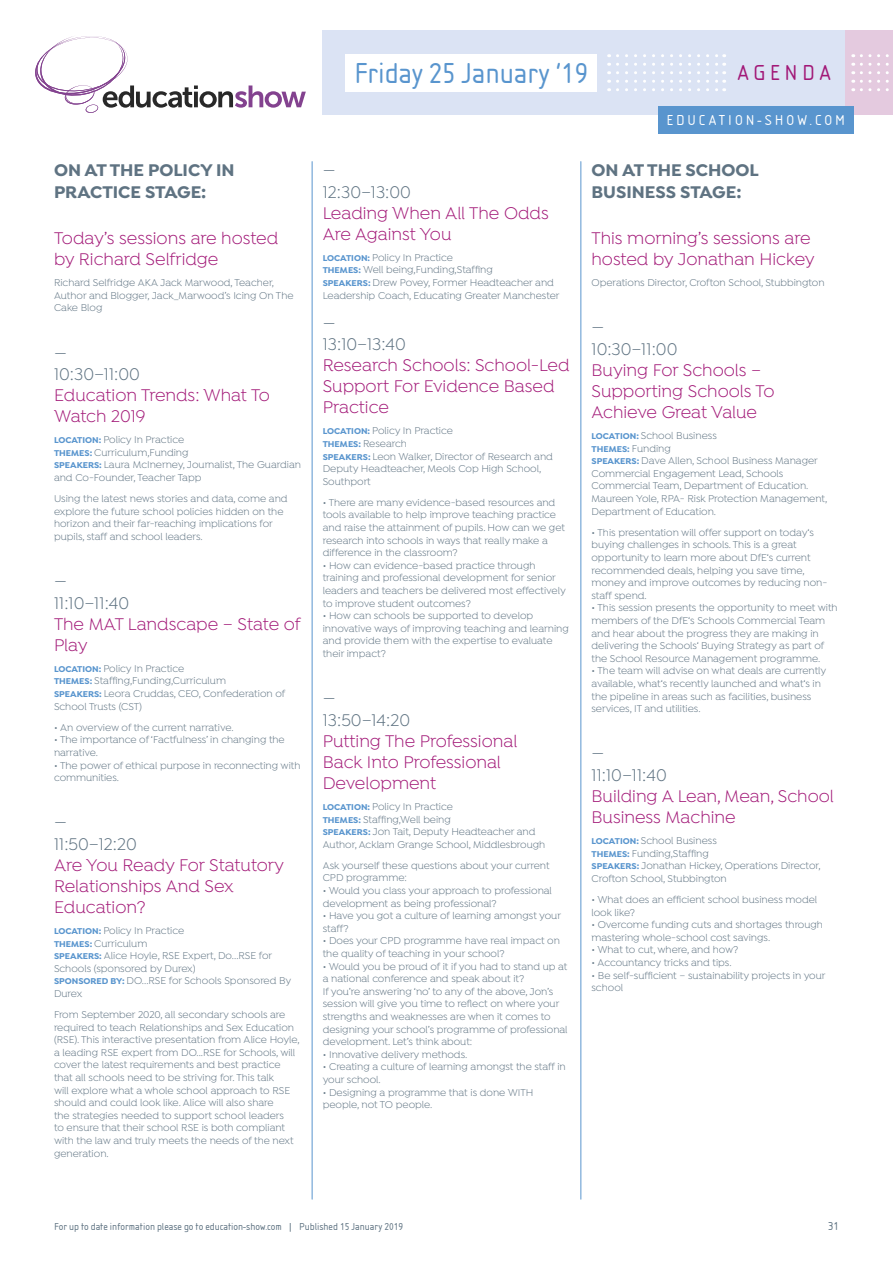
<style>
.page{position:relative;width:893px;height:1263px;background:#fff}
.page>*{position:absolute;margin:0;border:0;box-sizing:border-box;transform-origin:0 0}
.t1{font:30px "Isonorm D";color:#5995ce}
.t2{font:22.5px "Isonorm D";letter-spacing:.2em;color:#a21877}
.t3{font:18px/21px "Isidora";color:#a21877}
.t4{font:18px/21.6px "Isidora";color:#5f7382}
.t5{font:700 18px/21.6px "Isidora";color:#5f7382}
.t6{font:15px "Isonorm D";letter-spacing:.2em;color:#fff}
.t7{font:12px "Isonorm D";color:#5f7382}
.t8{font:10.5px/12.6px "Isidora";color:#5f7382}
.t9{font:10.5px "Isonorm D";color:#5f7382}
.t10{font:700 9px "Isidora";color:#5995ce}
.s1{font-weight:700;font-size:9px;color:#5995ce}
.s2{font-weight:400;font-size:10.5px;color:#5f7382}
</style>
<div class="page">
<hr style="left:312px;top:162px;width:1px;height:1037px;background:#5995ce">
<hr style="left:580px;top:162px;width:1px;height:1037px;background:#5995ce">
<div style="left:845px;top:31px;width:48px;height:84px;background:#e4cadf"></div>
<svg style="left:861px;top:54px;width:28px;height:3px"></svg>
<svg style="left:861px;top:63px;width:28px;height:11px"></svg>
<svg style="left:861px;top:80px;width:28px;height:11px"></svg>
<div style="left:323px;top:31px;width:522px;height:84px;background:#dbe3f4"></div>
<svg style="left:607px;top:54px;width:118px;height:3px"></svg>
<svg style="left:607px;top:63px;width:118px;height:11px"></svg>
<svg style="left:607px;top:80px;width:118px;height:11px"></svg>
<svg style="left:35px;top:36px;width:271px;height:77px"></svg>
<div style="left:345px;top:54px;width:252px;height:37px;background:#fff"></div>
<div style="left:658px;top:106px;width:196px;height:27px;background:#5995ce"></div>
<h3 class="t5" style="left:54px;top:160px;width:182px">ON AT THE POLICY IN<br>PRACTICE STAGE:</h3>
<h3 class="t3" style="left:54px;top:229px;width:226px">Today’s sessions are hosted by Richard Selfridge</h3>
<p class="t8" style="left:54px;top:277px;width:241px">Richard Selfridge AKA Jack Marwood, Teacher,<br>Author and Blogger, Jack_Marwood’s Icing On The<br>Cake Blog</p>
<h3 class="t4" style="left:54px;top:343px;width:87px">—<br>10:30–11:00</h3>
<h3 class="t3" style="left:54px;top:386px;width:218px">Education Trends: What To<br>Watch 2019</h3>
<p class="t8" style="left:54px;top:434px;width:248px"><span class="s1">LOCATION:</span> Policy In Practice<br><span class="s1">THEMES:</span> Curriculum,Funding<br><span class="s1">SPEAKERS:</span> Laura McInerney, Journalist, The Guardian and Co-Founder, Teacher Tapp</p>
<p class="t8" style="left:54px;top:493px;width:235px">Using the latest news stories and data, come and explore the future school policies hidden on the horizon and their far-reaching implications for pupils, staff and school leaders.</p>
<h3 class="t4" style="left:54px;top:571px;width:77px">—<br>11:10–11:40</h3>
<h3 class="t3" style="left:54px;top:614px;width:248px">The MAT Landscape – State of<br>Play</h3>
<p class="t8" style="left:54px;top:663px;width:233px"><span class="s1">LOCATION:</span> Policy In Practice<br><span class="s1">THEMES:</span> Staffing,Funding,Curriculum<br><span class="s1">SPEAKERS:</span> Leora Cruddas, CEO, Confederation of School Trusts (CST)</p>
<p class="t8" style="left:54px;top:722px;width:181px">• An overview of the current narrative.</p>
<p class="t8" style="left:54px;top:734px;width:232px">• The importance of ‘Factfulness’ in changing the narrative.</p>
<p class="t8" style="left:54px;top:759px;width:248px">• The power of ethical purpose in reconnecting with communities.</p>
<h3 class="t4" style="left:54px;top:813px;width:84px">—<br>11:50–12:20</h3>
<h3 class="t3" style="left:54px;top:855px;width:231px">Are You Ready For Statutory<br>Relationships And Sex<br>Education?</h3>
<p class="t8" style="left:54px;top:925px;width:239px"><span class="s1">LOCATION:</span> Policy In Practice<br><span class="s1">THEMES:</span> Curriculum<br><span class="s1">SPEAKERS:</span> Alice Hoyle, RSE Expert, Do...RSE for<br>Schools (sponsored by Durex)<br><span class="s1">SPONSORED BY:</span> DO...RSE for Schools Sponsored By<br>Durex</p>
<p class="t8" style="left:54px;top:1009px;width:247px">From September 2020, all secondary schools are required to teach Relationships and Sex Education (RSE). This interactive presentation from Alice Hoyle, a leading RSE expert from DO...RSE for Schools, will cover the latest requirements and best practice that all schools need to be striving for. This talk<br>will explore what a whole school approach to RSE should and could look like. Alice will also share<br>the strategies needed to support school leaders<br>to ensure that their school RSE is both compliant with the law and truly meets the needs of the next generation.</p>
<h1 class="t1" style="left:354px;top:56px;width:236px">Friday 25 January ‘19</h1>
<h2 class="t2" style="left:737px;top:60px;width:95px">AGENDA</h2>
<h3 class="t6" style="left:666px;top:111px;width:180px">EDUCATION-SHOW.COM</h3>
<h3 class="t4" style="left:323px;top:160px;width:90px">—<br>12:30–13:00</h3>
<h3 class="t3" style="left:323px;top:203px;width:228px">Leading When All The Odds<br>Are Against You</h3>
<p class="t8" style="left:323px;top:252px;width:238px"><span class="s1">LOCATION:</span> Policy In Practice<br><span class="s1">THEMES:</span> Well being,Funding,Staffing<br><span class="s1">SPEAKERS:</span> Drew Povey, Former Headteacher and Leadership Coach, Educating Greater Manchester</p>
<h3 class="t4" style="left:323px;top:313px;width:85px">—<br>13:10–13:40</h3>
<h3 class="t3" style="left:323px;top:356px;width:248px">Research Schools: School-Led<br>Support For Evidence Based<br>Practice</h3>
<p class="t8" style="left:323px;top:425px;width:232px"><span class="s1">LOCATION:</span> Policy In Practice<br><span class="s1">THEMES:</span> Research<br><span class="s1">SPEAKERS:</span> Leon Walker, Director of Research and<br>Deputy Headteacher, Meols Cop High School,<br>Southport</p>
<p class="t8" style="left:323px;top:497px;width:244px">• There are many evidence-based resources and tools available to help improve teaching practice and raise the attainment of pupils. How can we get research into schools in ways that really make a difference in the classroom?</p>
<p class="t8" style="left:323px;top:560px;width:244px">• How can evidence-based practice through training and professional development for senior leaders and teachers be delivered most effectively to improve student outcomes?</p>
<p class="t8" style="left:323px;top:610px;width:248px">• How can schools be supported to develop innovative ways of improving teaching and learning and provide them with the expertise to evaluate their impact?</p>
<h3 class="t4" style="left:323px;top:689px;width:89px">—<br>13:50–14:20</h3>
<h3 class="t3" style="left:323px;top:731px;width:196px">Putting The Professional<br>Back Into Professional<br>Development</h3>
<p class="t8" style="left:323px;top:801px;width:224px"><span class="s1">LOCATION:</span> Policy In Practice<br><span class="s1">THEMES:</span> Staffing,Well being<br><span class="s1">SPEAKERS:</span> Jon Tait, Deputy Headteacher and Author, Acklam Grange School, Middlesbrough</p>
<p class="t8" style="left:323px;top:860px;width:228px">Ask yourself these questions about your current<br>CPD programme:</p>
<p class="t8" style="left:323px;top:885px;width:231px">• Would you class your approach to professional development as being professional?</p>
<p class="t8" style="left:323px;top:910px;width:240px">• Have you got a culture of learning amongst your staff?</p>
<p class="t8" style="left:323px;top:935px;width:239px">• Does your CPD programme have real impact on the quality of teaching in your school?</p>
<p class="t8" style="left:323px;top:960px;width:246px">• Would you be proud of it if you had to stand up at a national conference and speak about it?<br>If you’re answering ‘no’ to any of the above, Jon’s session will give you time to reflect on where your strengths and weaknesses are when it comes to designing your school’s programme of professional development. Let’s think about:</p>
<p class="t8" style="left:323px;top:1049px;width:146px">• Innovative delivery methods.</p>
<p class="t8" style="left:323px;top:1061px;width:245px">• Creating a culture of learning amongst the staff in your school.</p>
<p class="t8" style="left:323px;top:1086px;width:212px">• Designing a programme that is done WITH people, not TO people.</p>
<h3 class="t5" style="left:591px;top:160px;width:169px">ON AT THE SCHOOL<br>BUSINESS STAGE:</h3>
<h3 class="t3" style="left:591px;top:229px;width:225px">This morning’s sessions are hosted by Jonathan Hickey</h3>
<p class="t8" style="left:591px;top:277px;width:235px">Operations Director, Crofton School, Stubbington</p>
<h3 class="t4" style="left:591px;top:318px;width:87px">—<br>10:30–11:00</h3>
<h3 class="t3" style="left:591px;top:361px;width:185px">Buying For Schools –<br>Supporting Schools To<br>Achieve Great Value</h3>
<p class="t8" style="left:591px;top:430px;width:127px"><span class="s1">LOCATION:</span> School Business</p>
<p class="t10" style="left:591px;top:443px;width:81px">THEMES: <span class="s2">Funding</span></p>
<p class="t8" style="left:591px;top:455px;width:237px"><span class="s1">SPEAKERS:</span> Dave Allen, School Business Manager Commercial Engagement Lead, Schools Commercial Team, Department of Education.<br>Maureen Yole, RPA- Risk Protection Management, Department of Education.</p>
<p class="t8" style="left:591px;top:527px;width:237px">• This presentation will offer support on today‘s buying challenges in schools. This is a great opportunity to learn more about DfE‘s current recommended deals, helping you save time, money and improve outcomes by reducing non&shy;staff spend.</p>
<p class="t8" style="left:591px;top:602px;width:248px">• This session presents the opportunity to meet with members of the DfE‘s Schools Commercial Team and hear about the progress they are making in delivering the Schools‘ Buying Strategy as part of the School Resource Management programme.</p>
<p class="t8" style="left:591px;top:665px;width:236px">• The team will advise on what deals are currently available, what‘s recently launched and what‘s in the pipeline in areas such as facilities, business services, IT and utilities.</p>
<h3 class="t4" style="left:591px;top:744px;width:77px">—<br>11:10–11:40</h3>
<h3 class="t3" style="left:591px;top:787px;width:244px">Building A Lean, Mean, School<br>Business Machine</h3>
<p class="t8" style="left:591px;top:835px;width:231px"><span class="s1">LOCATION:</span> School Business<br><span class="s1">THEMES:</span> Funding,Staffing<br><span class="s1">SPEAKERS:</span> Jonathan Hickey, Operations Director, Crofton School, Stubbington</p>
<p class="t8" style="left:591px;top:894px;width:227px">• What does an efficient school business model look like?</p>
<p class="t8" style="left:591px;top:919px;width:233px">• Overcome funding cuts and shortages through mastering whole-school cost savings.</p>
<p class="t8" style="left:591px;top:944px;width:148px">• What to cut, where, and how?</p>
<p class="t8" style="left:591px;top:957px;width:142px">• Accountancy tricks and tips.</p>
<p class="t8" style="left:591px;top:969px;width:235px">• Be self-sufficient – sustainability projects in your school</p>
<p class="t9" style="left:54px;top:1220px;width:351px">For up to date information please go to education-show.com | Published 15 January 2019</p>
<p class="t7" style="left:828px;top:1219px;width:12px">31</p>
</div>
